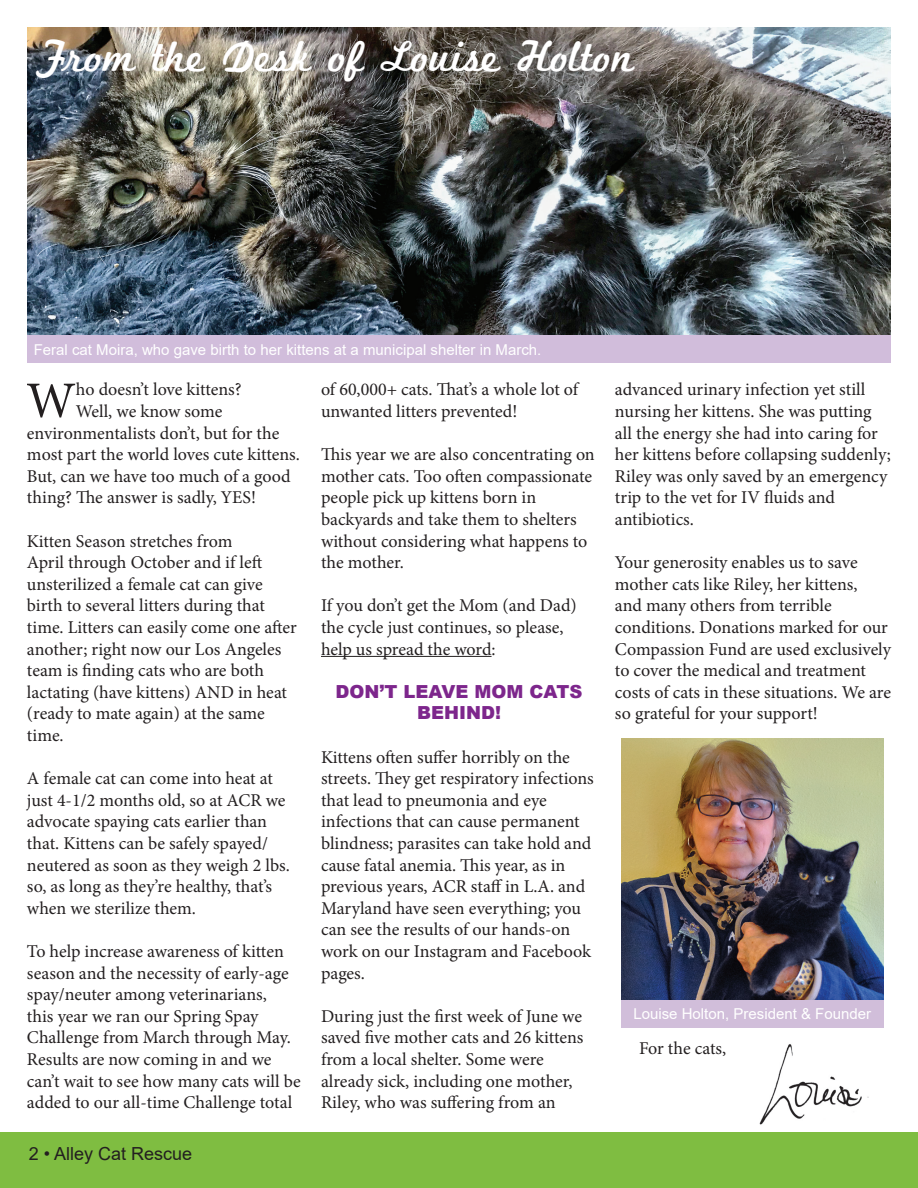
<style>
.page{position:relative;width:918px;height:1188px;background:#fff}
.page>*{position:absolute;margin:0;border:0;box-sizing:border-box;transform-origin:0 0}
.t1{font:51.3px "Minion Pro";color:#231f20}
.t2{font:45px "Marketing Script";color:#fff}
.t3{font:18px/21.6px "Minion Pro";letter-spacing:-.005em;color:#231f20}
.t4{font:900 18px/21.6px "Arial";color:#7d268c;text-align:center}
.t5{font:18px "Arial";color:#231f20}
.t6{font:15px "Arial";color:#fff}
</style>
<div class="page">
<div style="left:0;top:1133px;width:917px;height:55px;background:#7fbd41"></div>
<div style="left:904px;top:1133px;width:14px;height:55px;background:#7fbd41"></div>
<hr style="left:321px;top:656px;width:171px;height:1px;background:#231f20">
<img style="left:621px;top:739px;width:263px;height:261px">
<div style="left:621px;top:1000px;width:263px;height:27px;background:#d1beda"></div>
<img style="left:759px;top:1044px;width:110px;height:81px">
<img style="left:27px;top:27px;width:864px;height:308px">
<div style="left:27px;top:335px;width:864px;height:27px;background:#d1bddb"></div>
<h2 class="t2" style="left:36px;top:30px;width:600px">From the Desk of Louise Holton</h2>
<p class="t6" style="left:34px;top:339px;width:509px">Feral cat Moira, who gave birth to her kittens at a municipal shelter in March.</p>
<h1 class="t1" style="left:26px;top:366px;width:51px">W</h1>
<p class="t3" style="left:76px;top:379px;width:167px">ho doesn’t love kittens?</p>
<p class="t3" style="left:76px;top:401px;width:148px">Well, we know some</p>
<p class="t3" style="left:27px;top:422px;width:254px">environmentalists don’t, but for the</p>
<p class="t3" style="left:27px;top:444px;width:274px">most part the world loves cute kittens.</p>
<p class="t3" style="left:27px;top:465px;width:265px">But, can we have too much of a good</p>
<p class="t3" style="left:27px;top:487px;width:231px">thing? The answer is sadly, YES!</p>
<p class="t3" style="left:27px;top:530px;width:271px">Kitten Season stretches from<br>April through October and if left unsterilized a female cat can give birth to several litters during that time. Litters can easily come one after another; right now our Los Angeles team is finding cats who are both lactating (have kittens) AND in heat (ready to mate again) at the same time.</p>
<p class="t3" style="left:27px;top:768px;width:264px">A female cat can come into heat at just 4-1/2 months old, so at ACR we advocate spaying cats earlier than that. Kittens can be safely spayed/ neutered as soon as they weigh 2 lbs. so, as long as they’re healthy, that’s when we sterilize them.</p>
<p class="t3" style="left:27px;top:941px;width:275px">To help increase awareness of kitten season and the necessity of early-age spay/neuter among veterinarians,<br>this year we ran our Spring Spay Challenge from March through May.<br>Results are now coming in and we can’t wait to see how many cats will be added to our all-time Challenge total</p>
<p class="t5" style="left:29px;top:1141px;width:165px">2 • Alley Cat Rescue</p>
<p class="t3" style="left:321px;top:379px;width:259px">of 60,000+ cats. That’s a whole lot of unwanted litters prevented!</p>
<p class="t3" style="left:321px;top:444px;width:275px">This year we are also concentrating on mother cats. Too often compassionate people pick up kittens born in backyards and take them to shelters without considering what happens to the mother.</p>
<p class="t3" style="left:321px;top:595px;width:257px">If you don’t get the Mom (and Dad) the cycle just continues, so please, help us spread the word:</p>
<p class="t4" style="left:336px;top:680px;width:248px">DON’T LEAVE MOM CATS<br>BEHIND!</p>
<p class="t3" style="left:321px;top:746px;width:274px">Kittens often suffer horribly on the streets. They get respiratory infections that lead to pneumonia and eye infections that can cause permanent blindness; parasites can take hold and cause fatal anemia. This year, as in previous years, ACR staff in L.A. and Maryland have seen everything; you can see the results of our hands-on work on our Instagram and Facebook pages.</p>
<p class="t3" style="left:321px;top:1005px;width:264px">During just the first week of June we saved five mother cats and 26 kittens from a local shelter. Some were already sick, including one mother, Riley, who was suffering from an</p>
<p class="t3" style="left:615px;top:379px;width:277px">advanced urinary infection yet still nursing her kittens. She was putting all the energy she had into caring for her kittens before collapsing suddenly; Riley was only saved by an emergency trip to the vet for IV fluids and antibiotics.</p>
<p class="t3" style="left:615px;top:552px;width:278px">Your generosity enables us to save mother cats like Riley, her kittens,<br>and many others from terrible conditions. Donations marked for our Compassion Fund are used exclusively to cover the medical and treatment costs of cats in these situations. We are so grateful for your support!</p>
<p class="t6" style="left:633px;top:1003px;width:239px">Louise Holton, President &amp; Founder</p>
<p class="t3" style="left:639px;top:1037px;width:89px">For the cats,</p>
</div>
